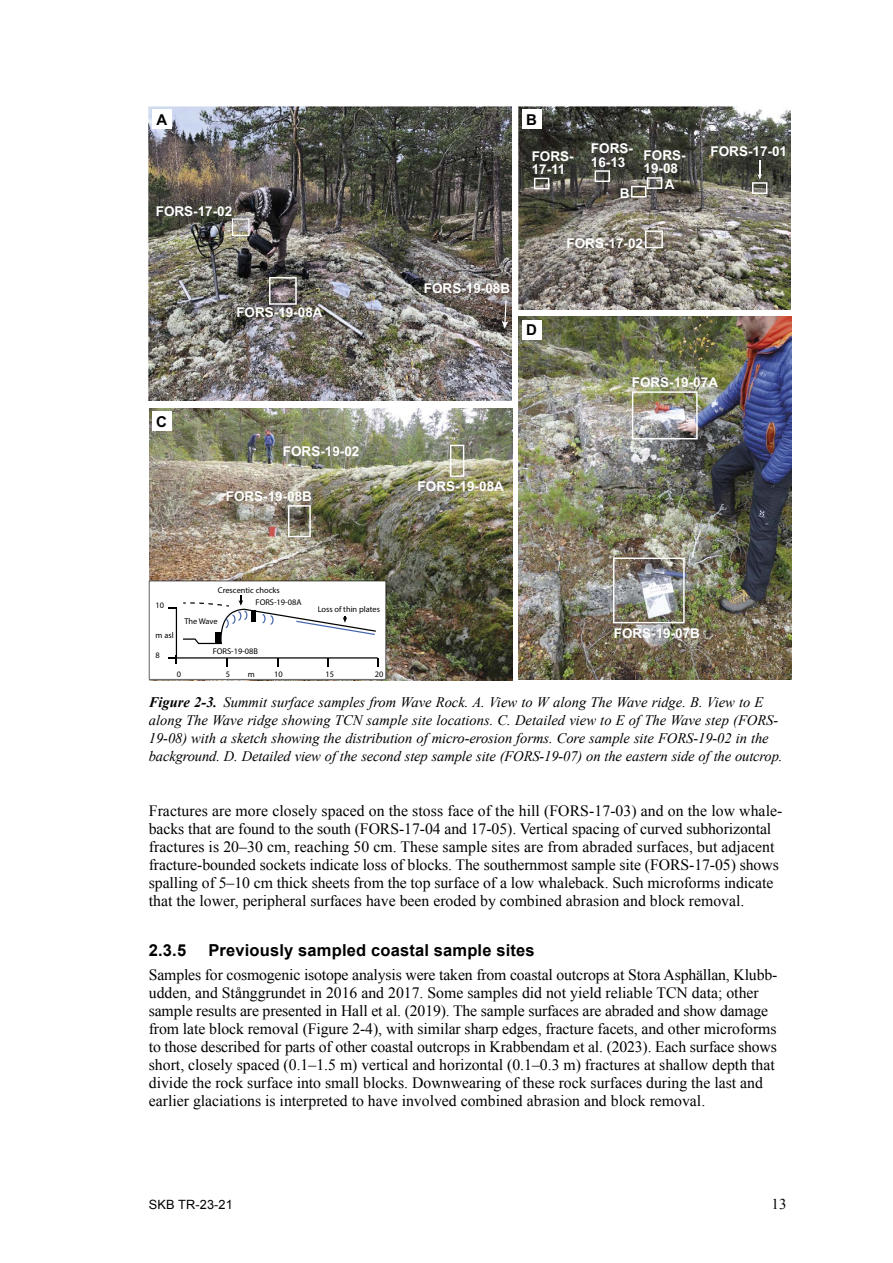
<style>
.page{position:relative;width:893px;height:1263px;background:#fff}
.page>*{position:absolute;margin:0;border:0;box-sizing:border-box;transform-origin:0 0}
.t1{font:700 16.5px "Arial";letter-spacing:.01em;color:#000}
.t2{font:15.75px/18px "Times New Roman";letter-spacing:-.005em;color:#000}
.t3{font:700 15px "Arial";color:#000}
.t4{font:15px "Times New Roman";color:#000}
.t5{font:italic 14.55px/18px "Times New Roman";letter-spacing:-.005em;color:#000}
.t6{font:700 13.5px/13.5px "Arial";color:#fff}
.t7{font:12.75px "Arial";letter-spacing:.01em;color:#000}
.t8{font:8.4px "Myriad Pro";color:#000}
.s1{font-weight:700}
</style>
<div class="page">
<img style="left:519px;top:317px;width:272px;height:362px">
<img style="left:149px;top:408px;width:363px;height:272px">
<img style="left:149px;top:106px;width:363px;height:295px">
<img style="left:519px;top:106px;width:271px;height:203px">
<img style="left:632px;top:391px;width:66px;height:48px">
<img style="left:613px;top:557px;width:72px;height:66px">
<svg style="left:288px;top:505px;width:23px;height:32px"></svg>
<svg style="left:645px;top:230px;width:18px;height:18px"></svg>
<svg style="left:534px;top:178px;width:15px;height:11px"></svg>
<svg style="left:631px;top:177px;width:31px;height:21px"></svg>
<svg style="left:450px;top:445px;width:14px;height:32px"></svg>
<svg style="left:752px;top:161px;width:15px;height:33px"></svg>
<svg style="left:502px;top:300px;width:6px;height:29px"></svg>
<svg style="left:232px;top:218px;width:18px;height:18px"></svg>
<svg style="left:269px;top:277px;width:28px;height:28px"></svg>
<svg style="left:595px;top:170px;width:15px;height:12px"></svg>
<div style="left:522px;top:320px;width:19px;height:19px;background:#fff"></div>
<div style="left:152px;top:411px;width:20px;height:20px;background:#fff"></div>
<div style="left:522px;top:110px;width:19px;height:19px;background:#fff"></div>
<div style="left:152px;top:110px;width:20px;height:19px;background:#fff"></div>
<svg style="left:149px;top:581px;width:237px;height:98px"></svg>
<p class="t3" style="left:157px;top:109px;width:12px">A</p>
<p class="t6" style="left:156px;top:204px;width:78px">FORS-17-02</p>
<p class="t6" style="left:236px;top:306px;width:88px">FORS-19-08A</p>
<p class="t3" style="left:156px;top:411px;width:12px">C</p>
<p class="t6" style="left:283px;top:444px;width:78px">FORS-19-02</p>
<p class="t6" style="left:226px;top:490px;width:88px">FORS-19-08B</p>
<p class="t8" style="left:156px;top:600px;width:10px">10</p>
<p class="t8" style="left:156px;top:630px;width:20px">m asl</p>
<p class="t8" style="left:156px;top:650px;width:6px">8</p>
<p class="t8" style="left:218px;top:585px;width:63px">Crescentic chocks</p>
<p class="t8" style="left:184px;top:616px;width:35px">The Wave</p>
<p class="t8" style="left:256px;top:596px;width:47px">FORS-19-08A</p>
<p class="t8" style="left:213px;top:646px;width:47px">FORS-19-08B</p>
<p class="t8" style="left:318px;top:604px;width:64px">Loss of thin plates</p>
<p class="t8" style="left:177px;top:669px;width:6px">0</p>
<p class="t8" style="left:226px;top:669px;width:6px">5</p>
<p class="t8" style="left:248px;top:669px;width:8px">m</p>
<p class="t8" style="left:274px;top:669px;width:10px">10</p>
<p class="t8" style="left:325px;top:669px;width:10px">15</p>
<p class="t8" style="left:375px;top:669px;width:10px">20</p>
<p class="t6" style="left:424px;top:282px;width:88px">FORS-19-08B</p>
<p class="t3" style="left:526px;top:109px;width:12px">B</p>
<p class="t6" style="left:532px;top:149px;width:43px">FORS-<br>17-11</p>
<p class="t6" style="left:591px;top:142px;width:43px">FORS-<br>16-13</p>
<p class="t6" style="left:620px;top:186px;width:11px">B</p>
<p class="t6" style="left:644px;top:148px;width:43px">FORS-<br>19-08</p>
<p class="t6" style="left:665px;top:177px;width:11px">A</p>
<p class="t6" style="left:566px;top:236px;width:78px">FORS-17-02</p>
<p class="t6" style="left:710px;top:144px;width:78px">FORS-17-01</p>
<p class="t3" style="left:526px;top:320px;width:12px">D</p>
<p class="t6" style="left:632px;top:376px;width:88px">FORS-19-07A</p>
<p class="t6" style="left:418px;top:480px;width:88px">FORS-19-08A</p>
<p class="t6" style="left:614px;top:627px;width:88px">FORS-19-07B</p>
<p class="t5" style="left:149px;top:693px;width:635px"><span class="s1">Figure 2-3.</span> Summit surface samples from Wave Rock. A. View to W along The Wave ridge. B. View to E along The Wave ridge showing TCN sample site locations. C. Detailed view to E of The Wave step (FORS-19-08) with a sketch showing the distribution of micro-erosion forms. Core sample site FORS-19-02 in the background. D. Detailed view of the second step sample site (FORS-19-07) on the eastern side of the outcrop.</p>
<p class="t2" style="left:149px;top:801px;width:635px">Fractures are more closely spaced on the stoss face of the hill (FORS-17-03) and on the low whale&shy;backs that are found to the south (FORS-17-04 and 17-05). Vertical spacing of curved subhorizontal fractures is 20–30 cm, reaching 50 cm. These sample sites are from abraded surfaces, but adjacent fracture-bounded sockets indicate loss of blocks. The southernmost sample site (FORS-17-05) shows spalling of 5–10 cm thick sheets from the top surface of a low whaleback. Such microforms indicate that the lower, peripheral surfaces have been eroded by combined abrasion and block removal.</p>
<p class="t1" style="left:149px;top:939px;width:39px">2.3.5</p>
<p class="t1" style="left:208px;top:939px;width:328px">Previously sampled coastal sample sites</p>
<p class="t2" style="left:149px;top:966px;width:629px">Samples for cosmogenic isotope analysis were taken from coastal outcrops at Stora Asphällan, Klubb&shy;udden, and Stånggrundet in 2016 and 2017. Some samples did not yield reliable TCN data; other sample results are presented in Hall et al. (2019). The sample surfaces are abraded and show damage from late block removal (Figure 2-4), with similar sharp edges, fracture facets, and other microforms to those described for parts of other coastal outcrops in Krabbendam et al. (2023). Each surface shows short, closely spaced (0.1–1.5 m) vertical and horizontal (0.1–0.3 m) fractures at shallow depth that divide the rock surface into small blocks. Downwearing of these rock surfaces during the last and earlier glaciations is interpreted to have involved combined abrasion and block removal.</p>
<p class="t7" style="left:149px;top:1196px;width:86px">SKB TR-23-21</p>
<p class="t4" style="left:772px;top:1194px;width:17px">13</p>
</div>
